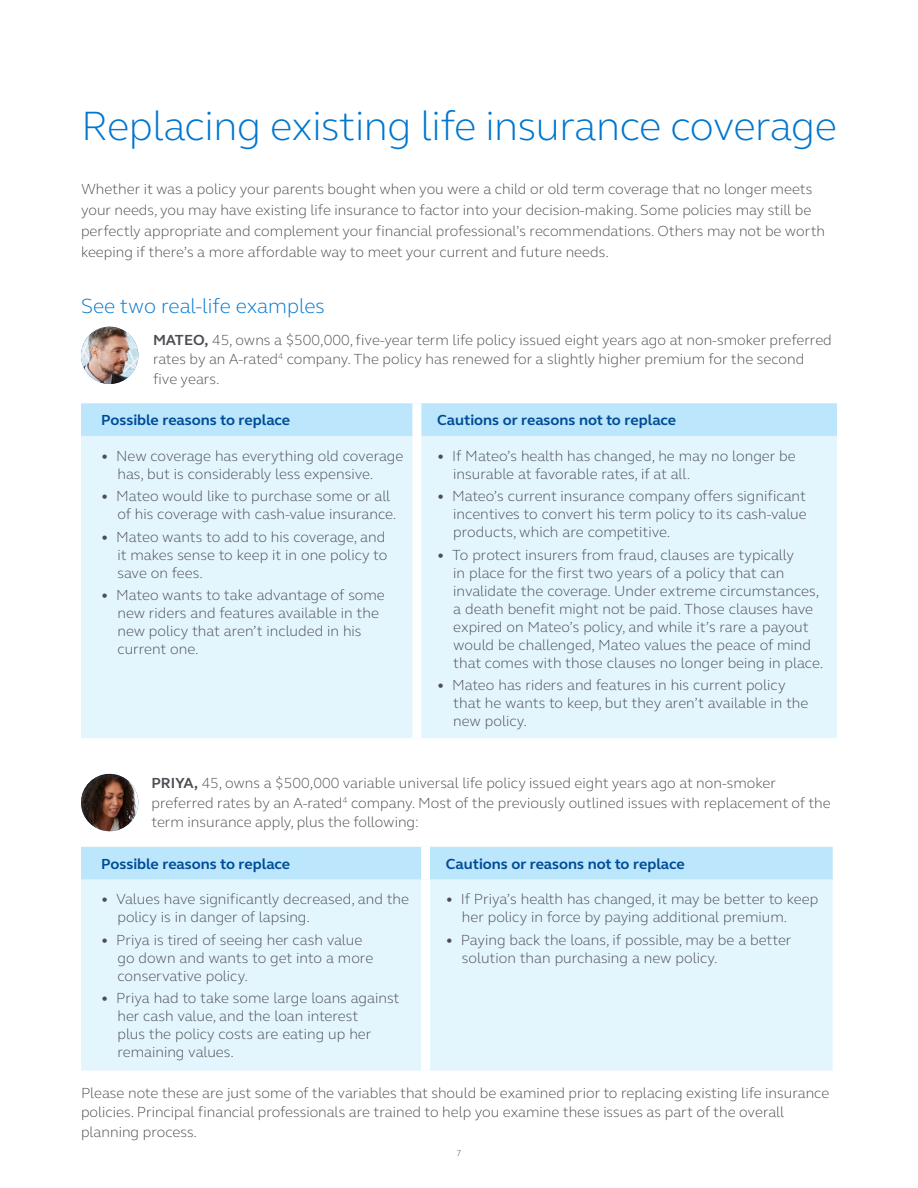
<style>
.page{position:relative;width:918px;height:1188px;background:#fff}
.page>*{position:absolute;margin:0;border:0;box-sizing:border-box;transform-origin:0 0}
.t1{font:300 42px "FS Elliot Pro";letter-spacing:-.01em;color:#0076cf}
.t2{font:300 21px "FS Elliot Pro";color:#0076cf}
.t3{font:300 15px/18px "FS Elliot Pro";color:#4d4e53}
.t4{font:700 15px "FS Elliot Pro";color:#004c97}
.t5{font:300 9px "FS Elliot Pro";color:#4d4e53}
.s1{font-weight:700}
</style>
<div class="page">
<img style="left:81px;top:327px;width:57px;height:57px;border-radius:29px">
<img style="left:81px;top:774px;width:57px;height:57px;border-radius:29px">
<div style="left:81px;top:403px;width:756px;height:33px;background:#bbe6fc"></div>
<div style="left:81px;top:436px;width:756px;height:302px;background:#e3f5fd"></div>
<div style="left:412px;top:403px;width:9px;height:33px;background:#fff"></div>
<div style="left:412px;top:436px;width:9px;height:302px;background:#fff"></div>
<div style="left:81px;top:847px;width:752px;height:33px;background:#bbe6fc"></div>
<div style="left:81px;top:880px;width:752px;height:191px;background:#e3f5fd"></div>
<div style="left:421px;top:847px;width:9px;height:33px;background:#fff"></div>
<div style="left:421px;top:880px;width:9px;height:191px;background:#fff"></div>
<h1 class="t1" style="left:81px;top:97px;width:758px">Replacing existing life insurance coverage</h1>
<p class="t3" style="left:81px;top:178px;width:746px;line-height:21px">Whether it was a policy your parents bought when you were a child or old term coverage that no longer meets your needs, you may have existing life insurance to factor into your decision-making. Some policies may still be perfectly appropriate and complement your financial professional’s recommendations. Others may not be worth keeping if there’s a more affordable way to meet your current and future needs.</p>
<h2 class="t2" style="left:81px;top:291px;width:245px">See two real-life examples</h2>
<p class="t3" style="left:153px;top:330px;width:680px;line-height:19.5px"><span class="s1">MATEO,</span> 45, owns a $500,000, five-year term life policy issued eight years ago at non-smoker preferred rates by an A-rated<sup>4</sup> company. The policy has renewed for a slightly higher premium for the second five years.</p>
<p class="t4" style="left:101px;top:410px;width:190px">Possible reasons to replace</p>
<p class="t4" style="left:437px;top:410px;width:240px">Cautions or reasons not to replace</p>
<p class="t3" style="left:117px;top:446px;width:287px;text-indent:-16px"><span class="s1">•</span> New coverage has everything old coverage has, but is considerably less expensive.</p>
<p class="t3" style="left:117px;top:487px;width:280px;text-indent:-16px"><span class="s1">•</span> Mateo would like to purchase some or all of his coverage with cash-value insurance.</p>
<p class="t3" style="left:117px;top:527px;width:271px;text-indent:-16px"><span class="s1">•</span> Mateo wants to add to his coverage, and it makes sense to keep it in one policy to save on fees.</p>
<p class="t3" style="left:117px;top:585px;width:269px;text-indent:-16px"><span class="s1">•</span> Mateo wants to take advantage of some new riders and features available in the new policy that aren’t included in his current one.</p>
<p class="t3" style="left:453px;top:446px;width:344px;text-indent:-16px"><span class="s1">•</span> If Mateo’s health has changed, he may no longer be insurable at favorable rates, if at all.</p>
<p class="t3" style="left:453px;top:487px;width:355px;text-align:justify;text-indent:-16px"><span class="s1">•</span> Mateo’s current insurance company offers significant incentives to convert his term policy to its cash-value products, which are competitive.</p>
<p class="t3" style="left:453px;top:545px;width:371px;text-indent:-16px"><span class="s1">•</span> To protect insurers from fraud, clauses are typically<br>in place for the first two years of a policy that can invalidate the coverage. Under extreme circumstances, a death benefit might not be paid. Those clauses have expired on Mateo’s policy, and while it’s rare a payout would be challenged, Mateo values the peace of mind that comes with those clauses no longer being in place.</p>
<p class="t3" style="left:453px;top:675px;width:357px;text-indent:-16px"><span class="s1">•</span> Mateo has riders and features in his current policy that he wants to keep, but they aren’t available in the new policy.</p>
<p class="t3" style="left:152px;top:773px;width:681px;line-height:19.5px"><span class="s1">PRIYA,</span> 45, owns a $500,000 variable universal life policy issued eight years ago at non-smoker preferred rates by an A-rated<sup>4</sup> company. Most of the previously outlined issues with replacement of the term insurance apply, plus the following:</p>
<p class="t4" style="left:101px;top:854px;width:190px">Possible reasons to replace</p>
<p class="t4" style="left:446px;top:854px;width:240px">Cautions or reasons not to replace</p>
<p class="t3" style="left:117px;top:890px;width:293px;text-indent:-16px"><span class="s1">•</span> Values have significantly decreased, and the policy is in danger of lapsing.</p>
<p class="t3" style="left:117px;top:930px;width:257px;text-indent:-16px"><span class="s1">•</span> Priya is tired of seeing her cash value go down and wants to get into a more conservative policy.</p>
<p class="t3" style="left:117px;top:989px;width:283px;text-indent:-16px"><span class="s1">•</span> Priya had to take some large loans against her cash value, and the loan interest<br>plus the policy costs are eating up her remaining values.</p>
<p class="t3" style="left:462px;top:890px;width:358px;text-indent:-16px"><span class="s1">•</span> If Priya’s health has changed, it may be better to keep her policy in force by paying additional premium.</p>
<p class="t3" style="left:462px;top:930px;width:331px;text-indent:-16px"><span class="s1">•</span> Paying back the loans, if possible, may be a better solution than purchasing a new policy.</p>
<p class="t3" style="left:81px;top:1082px;width:750px;line-height:19.5px">Please note these are just some of the variables that should be examined prior to replacing existing life insurance policies. Principal financial professionals are trained to help you examine these issues as part of the overall planning process.</p>
<p class="t5" style="left:456px;top:1147px;width:7px">7</p>
</div>
